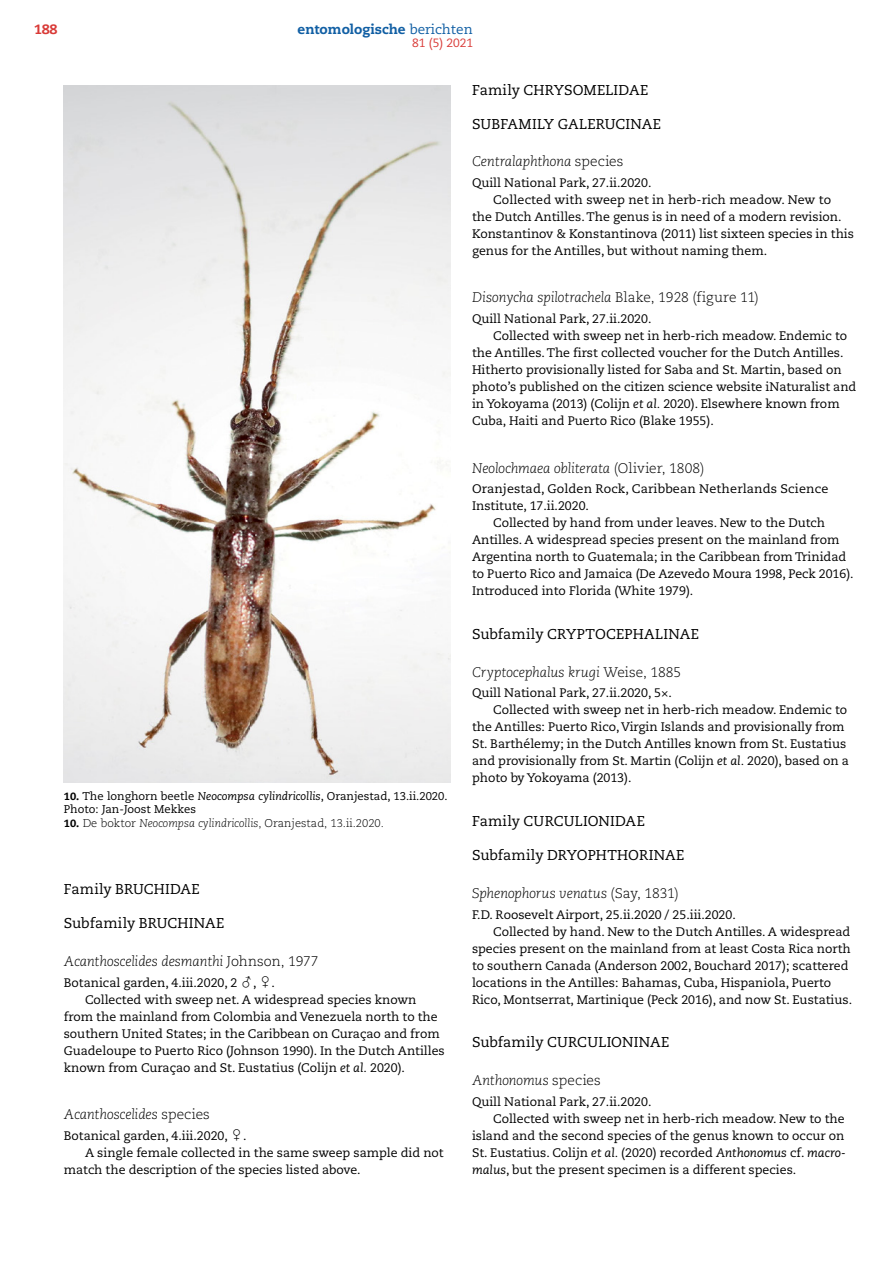
<style>
.page{position:relative;width:893px;height:1263px;background:#fff}
.page>*{position:absolute;margin:0;border:0;box-sizing:border-box;transform-origin:0 0}
.t1{font:14.25px "Caecilia LT Std";letter-spacing:.01em;color:#000}
.t2{font:italic 300 13.8px "Caecilia LT Std";letter-spacing:-.01em;color:#000}
.t3{font:800 13.5px "Caecilia LT Std";color:#115fa4}
.t4{font:800 13.5px "Caecilia LT Std";color:#d93a37}
.t5{font:12.3px/17px "Caecilia LT Std";color:#000}
.t6{font:12px "Caecilia LT Std";color:#d93a37}
.t7{font:11.25px/13.5px "Caecilia LT Std";color:#000}
.t8{font:300 11.25px "Caecilia LT Std";color:#000}
.s1{font-weight:400}
.s2{font-weight:800;font-size:10.5px}
.s3{font-style:italic}
.s4{font-style:normal}
.s5{font-family:"Universal Newswith Comm Pi";font-size:15px}
</style>
<div class="page">
<img style="left:64px;top:85px;width:387px;height:697px">
<p class="t4" style="left:34px;top:21px;width:25px">188</p>
<p class="t3" style="left:298px;top:21px;width:177px">entomologische <span class="s1">berichten</span></p>
<p class="t6" style="left:412px;top:36px;width:62px">81 (5) 2021</p>
<p class="t7" style="left:64px;top:789px;width:385px"><span class="s2">10.</span> The longhorn beetle <span class="s3">Neocompsa cylindricollis</span>, Oranjestad, 13.ii.2020.<br>Photo: Jan-Joost Mekkes</p>
<p class="t8" style="left:64px;top:816px;width:322px"><span class="s2">10.</span> De boktor <span class="s3">Neocompsa cylindricollis</span>, Oranjestad, 13.ii.2020.</p>
<p class="t1" style="left:64px;top:881px;width:138px">Family BRUCHIDAE</p>
<p class="t1" style="left:64px;top:915px;width:162px">Subfamily BRUCHINAE</p>
<p class="t2" style="left:64px;top:953px;width:256px">Acanthoscelides desmanthi <span class="s4">Johnson, 1977</span></p>
<p class="t5" style="left:64px;top:974px;width:213px">Botanical garden, 4.iii.2020, 2 <span class="s5">?</span>, <span class="s5">/</span>.</p>
<p class="t5" style="left:85px;top:991px;width:333px">Collected with sweep net. A widespread species known</p>
<p class="t5" style="left:64px;top:1008px;width:375px">from the mainland from Colombia and Venezuela north to the</p>
<p class="t5" style="left:64px;top:1025px;width:377px">southern United States; in the Caribbean on Curaçao and from</p>
<p class="t5" style="left:64px;top:1042px;width:382px">Guadeloupe to Puerto Rico (Johnson 1990). In the Dutch Antilles</p>
<p class="t5" style="left:64px;top:1059px;width:343px">known from Curaçao and St. Eustatius (Colijn <span class="s3">et al.</span> 2020).</p>
<p class="t2" style="left:64px;top:1106px;width:148px">Acanthoscelides <span class="s4">species</span></p>
<p class="t5" style="left:64px;top:1127px;width:184px">Botanical garden, 4.iii.2020, <span class="s5">/</span>.</p>
<p class="t5" style="left:85px;top:1144px;width:360px">A single female collected in the same sweep sample did not</p>
<p class="t5" style="left:64px;top:1161px;width:298px">match the description of the species listed above.</p>
<p class="t1" style="left:472px;top:81px;width:178px">Family CHRYSOMELIDAE</p>
<p class="t1" style="left:472px;top:115px;width:190px">SUBFAMILY GALERUCINAE</p>
<p class="t2" style="left:472px;top:154px;width:153px">Centralaphthona <span class="s4">species</span></p>
<p class="t5" style="left:472px;top:175px;width:181px">Quill National Park, 27.ii.2020.</p>
<p class="t5" style="left:493px;top:192px;width:339px">Collected with sweep net in herb-rich meadow. New to</p>
<p class="t5" style="left:472px;top:209px;width:371px">the Dutch Antilles. The genus is in need of a modern revision.</p>
<p class="t5" style="left:472px;top:226px;width:383px">Konstantinov &amp; Konstantinova (2011) list sixteen species in this</p>
<p class="t5" style="left:472px;top:243px;width:297px">genus for the Antilles, but without naming them.</p>
<p class="t2" style="left:472px;top:290px;width:288px">Disonycha spilotrachela <span class="s4">Blake, 1928 (figure 11)</span></p>
<p class="t5" style="left:472px;top:311px;width:181px">Quill National Park, 27.ii.2020.</p>
<p class="t5" style="left:493px;top:328px;width:355px">Collected with sweep net in herb-rich meadow. Endemic to</p>
<p class="t5" style="left:472px;top:345px;width:373px">the Antilles. The first collected voucher for the Dutch Antilles.</p>
<p class="t5" style="left:472px;top:362px;width:371px">Hitherto provisionally listed for Saba and St. Martin, based on</p>
<p class="t5" style="left:472px;top:379px;width:386px">photo’s published on the citizen science website iNaturalist and</p>
<p class="t5" style="left:472px;top:396px;width:369px">in Yokoyama (2013) (Colijn <span class="s3">et al.</span> 2020). Elsewhere known from</p>
<p class="t5" style="left:472px;top:413px;width:243px">Cuba, Haiti and Puerto Rico (Blake 1955).</p>
<p class="t2" style="left:472px;top:460px;width:234px">Neolochmaea obliterata <span class="s4">(Olivier, 1808)</span></p>
<p class="t5" style="left:472px;top:481px;width:358px">Oranjestad, Golden Rock, Caribbean Netherlands Science<br>Institute, 17.ii.2020.</p>
<p class="t5" style="left:472px;top:515px;width:383px;text-indent:21px">Collected by hand from under leaves. New to the Dutch Antilles. A widespread species present on the mainland from Argentina north to Guatemala; in the Caribbean from Trinidad to Puerto Rico and Jamaica (De Azevedo Moura 1998, Peck 2016).<br>Introduced into Florida (White 1979).</p>
<p class="t1" style="left:472px;top:626px;width:229px">Subfamily CRYPTOCEPHALINAE</p>
<p class="t2" style="left:472px;top:664px;width:211px">Cryptocephalus krugi <span class="s4">Weise, 1885</span></p>
<p class="t5" style="left:472px;top:685px;width:201px">Quill National Park, 27.ii.2020, 5×.</p>
<p class="t5" style="left:493px;top:702px;width:355px">Collected with sweep net in herb-rich meadow. Endemic to</p>
<p class="t5" style="left:472px;top:719px;width:374px">the Antilles: Puerto Rico, Virgin Islands and provisionally from</p>
<p class="t5" style="left:472px;top:736px;width:376px">St. Barthélemy; in the Dutch Antilles known from St. Eustatius</p>
<p class="t5" style="left:472px;top:753px;width:378px">and provisionally from St. Martin (Colijn <span class="s3">et al.</span> 2020), based on a</p>
<p class="t5" style="left:472px;top:770px;width:161px">photo by Yokoyama (2013).</p>
<p class="t1" style="left:472px;top:813px;width:174px">Family CURCULIONIDAE</p>
<p class="t1" style="left:472px;top:847px;width:214px">Subfamily DRYOPHTHORINAE</p>
<p class="t2" style="left:472px;top:885px;width:208px">Sphenophorus venatus <span class="s4">(Say, 1831)</span></p>
<p class="t5" style="left:472px;top:906px;width:265px">F.D. Roosevelt Airport, 25.ii.2020 / 25.iii.2020.</p>
<p class="t5" style="left:493px;top:923px;width:359px">Collected by hand. New to the Dutch Antilles. A widespread</p>
<p class="t5" style="left:472px;top:940px;width:380px">species present on the mainland from at least Costa Rica north</p>
<p class="t5" style="left:472px;top:957px;width:378px">to southern Canada (Anderson 2002, Bouchard 2017); scattered</p>
<p class="t5" style="left:472px;top:974px;width:361px">locations in the Antilles: Bahamas, Cuba, Hispaniola, Puerto</p>
<p class="t5" style="left:472px;top:991px;width:382px">Rico, Montserrat, Martinique (Peck 2016), and now St. Eustatius.</p>
<p class="t1" style="left:472px;top:1034px;width:199px">Subfamily CURCULIONINAE</p>
<p class="t2" style="left:472px;top:1072px;width:130px">Anthonomus <span class="s4">species</span></p>
<p class="t5" style="left:472px;top:1093px;width:181px">Quill National Park, 27.ii.2020.</p>
<p class="t5" style="left:493px;top:1110px;width:353px">Collected with sweep net in herb-rich meadow. New to the</p>
<p class="t5" style="left:472px;top:1127px;width:374px">island and the second species of the genus known to occur on</p>
<p class="t5" style="left:472px;top:1144px;width:375px">St. Eustatius. Colijn <span class="s3">et al.</span> (2020) recorded <span class="s3">Anthonomus</span> cf. <span class="s3">macro-</span></p>
<p class="t5" style="left:472px;top:1161px;width:326px"><span class="s3">malus</span>, but the present specimen is a different species.</p>
</div>
